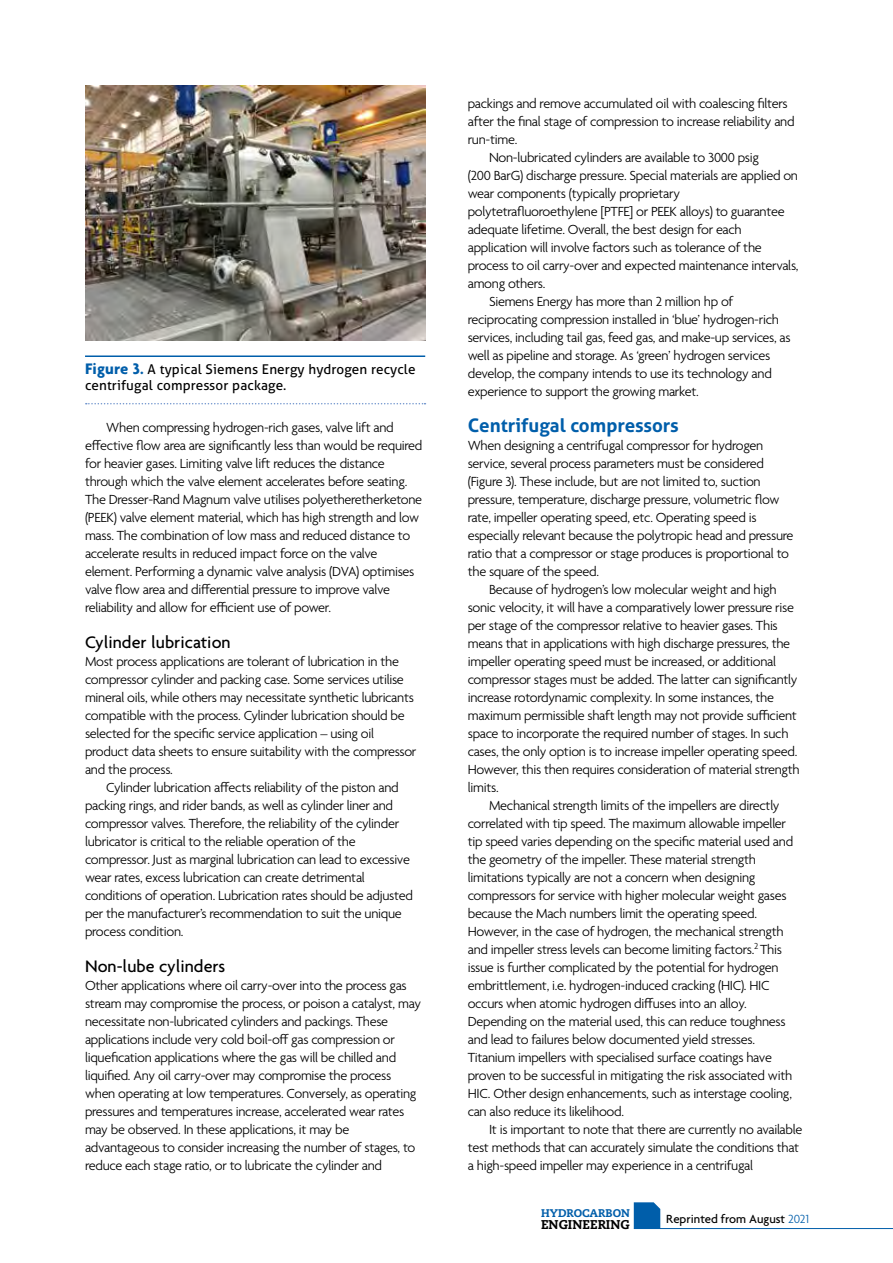
<style>
.page{position:relative;width:893px;height:1263px;background:#fff}
.page>*{position:absolute;margin:0;border:0;box-sizing:border-box;transform-origin:0 0}
.t1{font:700 18.75px "Aller";color:#005eaa}
.t2{font:500 18px "Agenda";color:#000}
.t3{font:300 14.25px/18px "Agenda";letter-spacing:-.02em;color:#000}
.t4{font:13.5px/16.2px "Aller";letter-spacing:.01em;color:#000}
.t5{font:500 12.75px "Agenda";color:#000}
.t6{font:800 12.75px "Caecilia";color:#000}
.t7{font:800 11.1px "Caecilia";color:#005eaa}
.s1{font-family:"Agenda";font-weight:700;font-size:16.5px;color:#005eaa}
.s2{font-weight:300;color:#005eaa}
</style>
<div class="page">
<hr style="left:634px;top:1228px;width:259px;height:1px;background:#005eaa">
<svg style="left:634px;top:1202px;width:26px;height:26px"></svg>
<img style="left:85px;top:85px;width:340px;height:255px">
<hr style="left:85px;top:355px;width:340px;height:2px;background:#005eaa">
<svg style="left:86px;top:403px;width:339px;height:1px"></svg>
<p class="t4" style="left:85px;top:361px;width:332px"><span class="s1">Figure 3.</span> A typical Siemens Energy hydrogen recycle centrifugal compressor package.</p>
<p class="t3" style="left:85px;top:419px;width:339px;text-indent:21px">When compressing hydrogen-rich gases, valve lift and effective flow area are significantly less than would be required for heavier gases. Limiting valve lift reduces the distance through which the valve element accelerates before seating.<br>The Dresser-Rand Magnum valve utilises polyetheretherketone (PEEK) valve element material, which has high strength and low mass. The combination of low mass and reduced distance to accelerate results in reduced impact force on the valve element. Performing a dynamic valve analysis (DVA) optimises valve flow area and differential pressure to improve valve reliability and allow for efficient use of power.</p>
<p class="t2" style="left:85px;top:631px;width:147px">Cylinder lubrication</p>
<p class="t3" style="left:85px;top:653px;width:333px">Most process applications are tolerant of lubrication in the compressor cylinder and packing case. Some services utilise mineral oils, while others may necessitate synthetic lubricants compatible with the process. Cylinder lubrication should be selected for the specific service application – using oil product data sheets to ensure suitability with the compressor and the process.</p>
<p class="t3" style="left:85px;top:779px;width:329px;text-indent:21px">Cylinder lubrication affects reliability of the piston and packing rings, and rider bands, as well as cylinder liner and compressor valves. Therefore, the reliability of the cylinder lubricator is critical to the reliable operation of the compressor. Just as marginal lubrication can lead to excessive wear rates, excess lubrication can create detrimental conditions of operation. Lubrication rates should be adjusted per the manufacturer’s recommendation to suit the unique process condition.</p>
<p class="t2" style="left:85px;top:955px;width:142px">Non-lube cylinders</p>
<p class="t3" style="left:85px;top:977px;width:337px">Other applications where oil carry-over into the process gas stream may compromise the process, or poison a catalyst, may necessitate non-lubricated cylinders and packings. These applications include very cold boil-off gas compression or liquefication applications where the gas will be chilled and liquified. Any oil carry-over may compromise the process when operating at low temperatures. Conversely, as operating pressures and temperatures increase, accelerated wear rates may be observed. In these applications, it may be advantageous to consider increasing the number of stages, to reduce each stage ratio, or to lubricate the cylinder and</p>
<p class="t3" style="left:468px;top:95px;width:321px">packings and remove accumulated oil with coalescing filters</p>
<p class="t3" style="left:468px;top:113px;width:328px">after the final stage of compression to increase reliability and</p>
<p class="t3" style="left:468px;top:131px;width:51px">run-time.</p>
<p class="t3" style="left:489px;top:149px;width:272px">Non-lubricated cylinders are available to 3000 psig</p>
<p class="t3" style="left:468px;top:167px;width:332px">(200 BarG) discharge pressure. Special materials are applied on</p>
<p class="t3" style="left:468px;top:185px;width:214px">wear components (typically proprietary</p>
<p class="t3" style="left:468px;top:203px;width:318px">polytetrafluoroethylene [PTFE] or PEEK alloys) to guarantee</p>
<p class="t3" style="left:468px;top:221px;width:276px">adequate lifetime. Overall, the best design for each</p>
<p class="t3" style="left:468px;top:239px;width:296px">application will involve factors such as tolerance of the</p>
<p class="t3" style="left:468px;top:257px;width:332px">process to oil carry-over and expected maintenance intervals,</p>
<p class="t3" style="left:468px;top:275px;width:79px">among others.</p>
<p class="t3" style="left:489px;top:293px;width:246px">Siemens Energy has more than 2 million hp of</p>
<p class="t3" style="left:468px;top:311px;width:313px">reciprocating compression installed in ‘blue’ hydrogen-rich</p>
<p class="t3" style="left:468px;top:329px;width:324px">services, including tail gas, feed gas, and make-up services, as</p>
<p class="t3" style="left:468px;top:347px;width:304px">well as pipeline and storage. As ‘green’ hydrogen services</p>
<p class="t3" style="left:468px;top:365px;width:306px">develop, the company intends to use its technology and</p>
<p class="t3" style="left:468px;top:383px;width:233px">experience to support the growing market.</p>
<h1 class="t1" style="left:468px;top:414px;width:213px">Centrifugal compressors</h1>
<p class="t3" style="left:468px;top:437px;width:327px">When designing a centrifugal compressor for hydrogen service, several process parameters must be considered (Figure 3). These include, but are not limited to, suction pressure, temperature, discharge pressure, volumetric flow rate, impeller operating speed, etc. Operating speed is especially relevant because the polytropic head and pressure ratio that a compressor or stage produces is proportional to the square of the speed.</p>
<p class="t3" style="left:468px;top:581px;width:334px;text-indent:21px">Because of hydrogen’s low molecular weight and high sonic velocity, it will have a comparatively lower pressure rise per stage of the compressor relative to heavier gases. This means that in applications with high discharge pressures, the impeller operating speed must be increased, or additional compressor stages must be added. The latter can significantly increase rotordynamic complexity. In some instances, the maximum permissible shaft length may not provide sufficient space to incorporate the required number of stages. In such cases, the only option is to increase impeller operating speed.<br>However, this then requires consideration of material strength limits.</p>
<p class="t3" style="left:468px;top:797px;width:327px;text-indent:21px">Mechanical strength limits of the impellers are directly correlated with tip speed. The maximum allowable impeller tip speed varies depending on the specific material used and the geometry of the impeller. These material strength limitations typically are not a concern when designing compressors for service with higher molecular weight gases because the Mach numbers limit the operating speed.<br>However, in the case of hydrogen, the mechanical strength and impeller stress levels can become limiting factors.<sup>2</sup> This issue is further complicated by the potential for hydrogen embrittlement, i.e. hydrogen-induced cracking (HIC). HIC occurs when atomic hydrogen diffuses into an alloy.<br>Depending on the material used, this can reduce toughness and lead to failures below documented yield stresses.<br>Titanium impellers with specialised surface coatings have proven to be successful in mitigating the risk associated with HIC. Other design enhancements, such as interstage cooling, can also reduce its likelihood.</p>
<p class="t3" style="left:468px;top:1121px;width:336px;text-indent:21px">It is important to note that there are currently no available test methods that can accurately simulate the conditions that a high-speed impeller may experience in a centrifugal</p>
<p class="t7" style="left:541px;top:1207px;width:90px">HYDROCARBON</p>
<p class="t6" style="left:541px;top:1216px;width:90px">ENGINEERING</p>
<p class="t5" style="left:666px;top:1211px;width:144px">Reprinted from August <span class="s2">2021</span></p>
</div>
